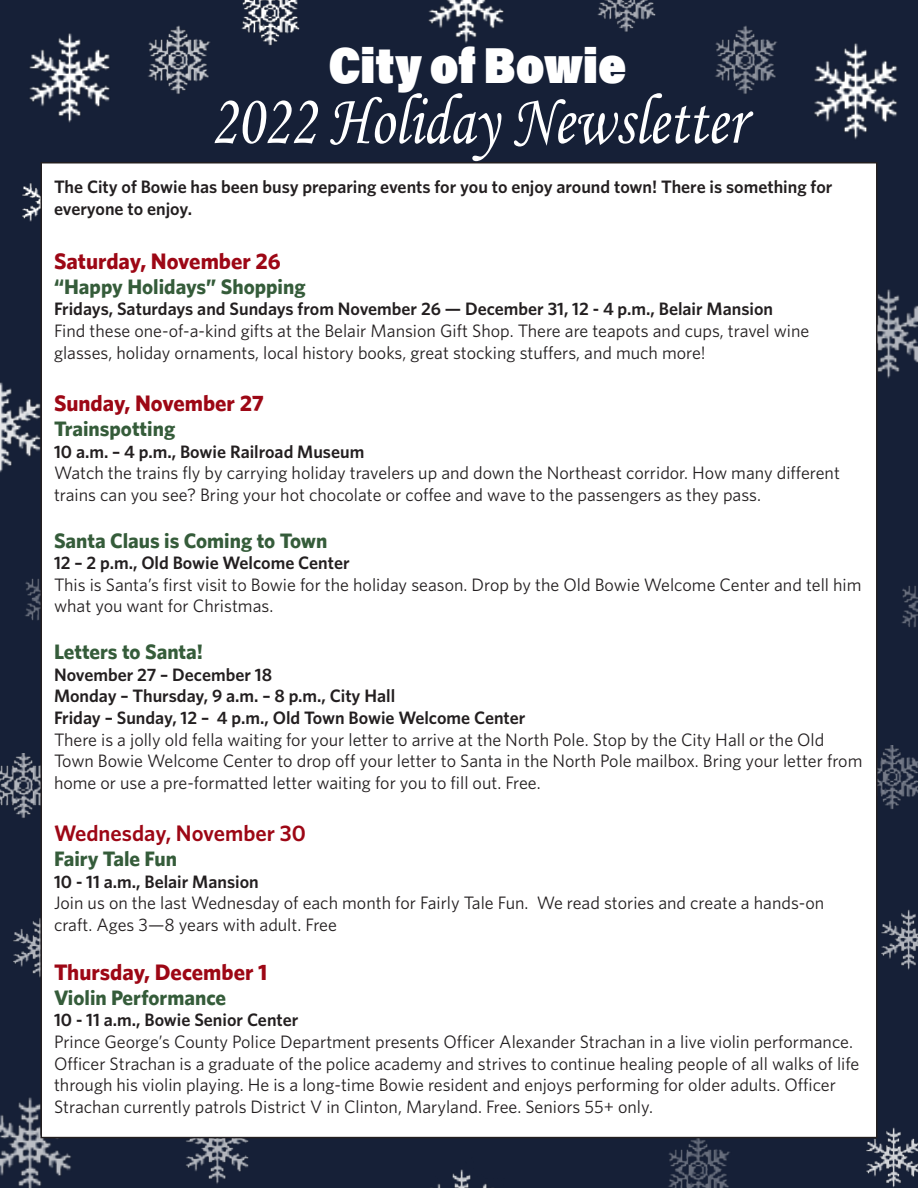
<style>
.page{position:relative;width:918px;height:1188px;background:#162037}
.page>*{position:absolute;margin:0;border:0;box-sizing:border-box;transform-origin:0 0}
.t1{font:72px "Monotype Corsiva";color:#fff;scale:.83 1}
.t2{font:50.4px "Acumin Variable Concept";letter-spacing:.01em;color:#fff;scale:.83 1}
.Paragraph_Style_1{font:700 22.5px "Whitney";color:#9d0715}
.t3{font:600 22.5px "Whitney";color:#9d0715}
.Paragraph_Style_1-2{font:700 21px "Whitney";color:#355c3a}
.Paragraph_Style_1-3{font:18px/21.6px "Whitney";color:#231f20}
.Paragraph_Style_1-4{font:600 18px "Whitney";color:#231f20}
.Bolded_Body_text{font:600 18px/21.6px "Whitney";color:#231f20}
</style>
<div class="page">
<img style="left:148px;top:25px;width:63px;height:69px">
<img style="left:29px;top:33px;width:81px;height:90px">
<img style="left:22px;top:183px;width:18px;height:39px">
<img style="left:715px;top:25px;width:62px;height:69px">
<img style="left:814px;top:43px;width:83px;height:97px">
<img style="left:428px;top:0;width:76px;height:43px">
<img style="left:241px;top:0;width:59px;height:46px">
<img style="left:597px;top:0;width:59px;height:32px">
<img style="left:25px;top:578px;width:15px;height:43px">
<img style="left:0;top:382px;width:40px;height:91px">
<img style="left:0;top:754px;width:40px;height:64px">
<img style="left:0;top:1097px;width:71px;height:91px">
<img style="left:13px;top:918px;width:27px;height:60px">
<img style="left:901px;top:586px;width:17px;height:42px">
<img style="left:878px;top:289px;width:40px;height:90px">
<img style="left:878px;top:746px;width:40px;height:63px">
<img style="left:881px;top:909px;width:37px;height:61px">
<img style="left:186px;top:1138px;width:63px;height:46px">
<img style="left:866px;top:1127px;width:52px;height:61px">
<img style="left:668px;top:1138px;width:62px;height:50px">
<img style="left:437px;top:1169px;width:50px;height:19px">
<div style="left:41px;top:163px;width:836px;height:975px;background:#fff"></div>
<p class="t2" style="left:329px;top:31px;width:360px">City of Bowie</p>
<p class="t1" style="left:210px;top:77px;width:646px">2022 Holiday Newsletter</p>
<p class="Bolded_Body_text" style="left:54px;top:175px;width:780px">The City of Bowie has been busy preparing events for you to enjoy around town! There is something for everyone to enjoy.</p>
<p class="Paragraph_Style_1" style="left:54px;top:247px;width:228px">Saturday, November 26</p>
<p class="Paragraph_Style_1-2" style="left:54px;top:274px;width:253px">“Happy Holidays” Shopping</p>
<p class="Paragraph_Style_1-4" style="left:54px;top:298px;width:721px">Fridays, Saturdays and Sundays from November 26 — December 31, 12 - 4 p.m., Belair Mansion</p>
<p class="Paragraph_Style_1-3" style="left:54px;top:320px;width:757px">Find these one-of-a-kind gifts at the Belair Mansion Gift Shop. There are teapots and cups, travel wine glasses, holiday ornaments, local history books, great stocking stuffers, and much more!</p>
<p class="Paragraph_Style_1" style="left:54px;top:389px;width:212px">Sunday, November 27</p>
<p class="Paragraph_Style_1-2" style="left:54px;top:416px;width:123px">Trainspotting</p>
<p class="Paragraph_Style_1-4" style="left:54px;top:440px;width:312px">10 a.m. – 4 p.m., Bowie Railroad Museum</p>
<p class="Paragraph_Style_1-3" style="left:54px;top:462px;width:787px">Watch the trains fly by carrying holiday travelers up and down the Northeast corridor. How many different trains can you see? Bring your hot chocolate or coffee and wave to the passengers as they pass.</p>
<p class="Paragraph_Style_1-2" style="left:54px;top:528px;width:275px">Santa Claus is Coming to Town</p>
<p class="Bolded_Body_text" style="left:54px;top:552px;width:297px">12 – 2 p.m., Old Bowie Welcome Center</p>
<p class="Paragraph_Style_1-3" style="left:54px;top:573px;width:809px">This is Santa’s first visit to Bowie for the holiday season. Drop by the Old Bowie Welcome Center and tell him what you want for Christmas.</p>
<p class="Paragraph_Style_1-2" style="left:54px;top:639px;width:151px">Letters to Santa!</p>
<p class="Paragraph_Style_1-4" style="left:54px;top:664px;width:220px">November 27 – December 18</p>
<p class="Paragraph_Style_1-4" style="left:54px;top:685px;width:343px">Monday – Thursday, 9 a.m. – 8 p.m., City Hall</p>
<p class="Paragraph_Style_1-4" style="left:54px;top:707px;width:473px">Friday – Sunday, 12 – 4 p.m., Old Town Bowie Welcome Center</p>
<p class="Paragraph_Style_1-3" style="left:54px;top:728px;width:810px">There is a jolly old fella waiting for your letter to arrive at the North Pole. Stop by the City Hall or the Old<br>Town Bowie Welcome Center to drop off your letter to Santa in the North Pole mailbox. Bring your letter from home or use a pre-formatted letter waiting for you to fill out. Free.</p>
<p class="t3" style="left:54px;top:820px;width:253px">Wednesday, November 30</p>
<p class="Paragraph_Style_1-2" style="left:54px;top:846px;width:125px">Fairy Tale Fun</p>
<p class="Bolded_Body_text" style="left:54px;top:870px;width:206px">10 - 11 a.m., Belair Mansion</p>
<p class="Paragraph_Style_1-3" style="left:54px;top:892px;width:772px">Join us on the last Wednesday of each month for Fairly Tale Fun. We read stories and create a hands-on craft. Ages 3—8 years with adult. Free</p>
<p class="Paragraph_Style_1" style="left:54px;top:958px;width:215px">Thursday, December 1</p>
<p class="Paragraph_Style_1-2" style="left:54px;top:985px;width:174px">Violin Performance</p>
<p class="Bolded_Body_text" style="left:54px;top:1009px;width:246px">10 - 11 a.m., Bowie Senior Center</p>
<p class="Paragraph_Style_1-3" style="left:54px;top:1031px;width:807px">Prince George’s County Police Department presents Officer Alexander Strachan in a live violin performance.<br>Officer Strachan is a graduate of the police academy and strives to continue healing people of all walks of life through his violin playing. He is a long-time Bowie resident and enjoys performing for older adults. Officer Strachan currently patrols District V in Clinton, Maryland. Free. Seniors 55+ only.</p>
</div>
